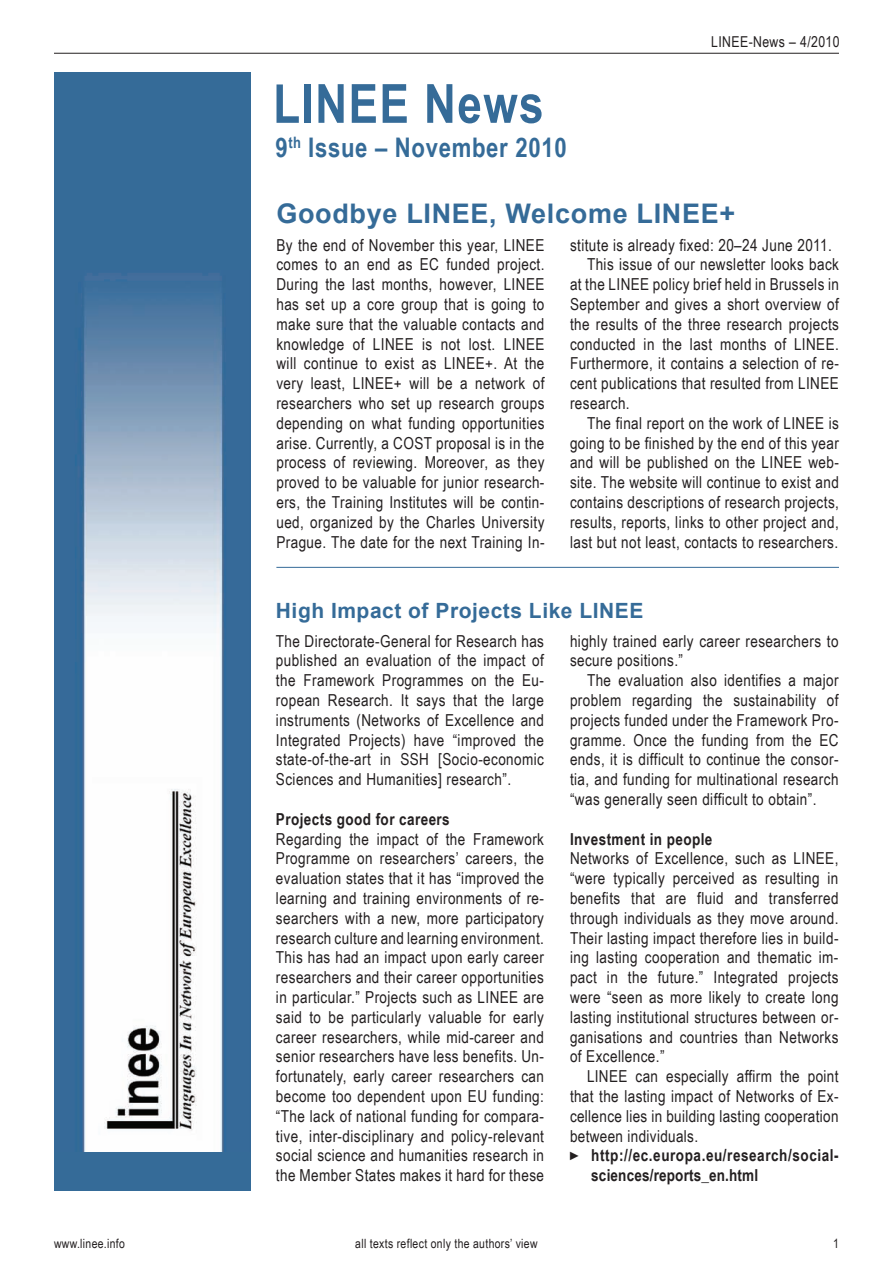
<style>
.page{position:relative;width:893px;height:1263px;background:#fff}
.page>*{position:absolute;margin:0;border:0;box-sizing:border-box;transform-origin:0 0}
.t1{font:700 54px "Arial Narrow";letter-spacing:.025em;color:#356b98}
.t2{font:700 27px "Arial";letter-spacing:.025em;color:#356b98}
.t3{font:700 27px "Arial Narrow";letter-spacing:.025em;color:#356b98}
.t4{font:700 21px "Arial";letter-spacing:.025em;color:#356b98}
.t5{font:16.5px/19.8px "Arial Narrow";letter-spacing:.025em;color:#231f20;text-align:justify}
.t6{font:700 16.5px "Arial Narrow";letter-spacing:.025em;color:#231f20}
.t7{font:15px "Arial Narrow";letter-spacing:.025em;color:#231f20}
.t8{font:12.75px "Arial Narrow";letter-spacing:.025em;color:#231f20}
.s1{font-size:12px}
</style>
<div class="page">
<div style="left:54px;top:72px;width:197px;height:1119px;background:#356b98"></div>
<img style="left:75px;top:273px;width:149px;height:879px">
<hr style="left:276px;top:567px;width:563px;height:1px;background:#356b98">
<hr style="left:54px;top:53px;width:785px;height:1px;background:#231f20">
<h1 class="t1" style="left:273px;top:63px;width:272px">LINEE News</h1>
<h2 class="t3" style="left:275px;top:127px;width:293px">9<sup>th</sup> Issue – November 2010</h2>
<p class="t7" style="left:711px;top:30px;width:130px">LINEE-News – 4/2010</p>
<h2 class="t2" style="left:276px;top:196px;width:460px">Goodbye LINEE, Welcome LINEE+</h2>
<p class="t5" style="left:276px;top:234px;width:270px">By the end of November this year, LINEE comes to an end as EC funded project.<br>During the last months, however, LINEE has set up a core group that is going to make sure that the valuable contacts and knowledge of LINEE is not lost. LINEE will continue to exist as LINEE+. At the very least, LINEE+ will be a network of researchers who set up research groups depending on what funding opportunities arise. Currently, a COST proposal is in the process of reviewing. Moreover, as they proved to be valuable for junior research&shy;ers, the Training Institutes will be contin&shy;ued, organized by the Charles University Prague. The date for the next Training In-</p>
<p class="t5" style="left:570px;top:234px;width:263px">stitute is already fixed: 20–24 June 2011.</p>
<p class="t5" style="left:587px;top:254px;width:253px">This issue of our newsletter looks back</p>
<p class="t5" style="left:570px;top:274px;width:270px">at the LINEE policy brief held in Brussels in</p>
<p class="t5" style="left:570px;top:294px;width:270px">September and gives a short overview of</p>
<p class="t5" style="left:570px;top:313px;width:270px">the results of the three research projects</p>
<p class="t5" style="left:570px;top:333px;width:270px">conducted in the last months of LINEE.</p>
<p class="t5" style="left:570px;top:353px;width:270px">Furthermore, it contains a selection of re-</p>
<p class="t5" style="left:570px;top:373px;width:270px">cent publications that resulted from LINEE</p>
<p class="t5" style="left:570px;top:393px;width:61px">research.</p>
<p class="t5" style="left:587px;top:412px;width:253px">The final report on the work of LINEE is</p>
<p class="t5" style="left:570px;top:432px;width:270px">going to be finished by the end of this year</p>
<p class="t5" style="left:570px;top:452px;width:270px">and will be published on the LINEE web-</p>
<p class="t5" style="left:570px;top:472px;width:270px">site. The website will continue to exist and</p>
<p class="t5" style="left:570px;top:492px;width:270px">contains descriptions of research projects,</p>
<p class="t5" style="left:570px;top:511px;width:270px">results, reports, links to other project and,</p>
<p class="t5" style="left:570px;top:531px;width:270px">last but not least, contacts to researchers.</p>
<p class="t4" style="left:276px;top:597px;width:369px">High Impact of Projects Like LINEE</p>
<p class="t5" style="left:276px;top:630px;width:270px">The Directorate-General for Research has published an evaluation of the impact of the Framework Programmes on the Eu&shy;ropean Research. It says that the large instruments (Networks of Excellence and Integrated Projects) have “improved the state-of-the-art in SSH [Socio-economic Sciences and Humanities] research”.</p>
<p class="t6" style="left:276px;top:806px;width:175px">Projects good for careers</p>
<p class="t5" style="left:276px;top:828px;width:270px">Regarding the impact of the Framework Programme on researchers’ careers, the evaluation states that it has “improved the learning and training environments of re&shy;searchers with a new, more participatory research culture and learning environment.<br>This has had an impact upon early career researchers and their career opportunities in particular.” Projects such as LINEE are said to be particularly valuable for early career researchers, while mid-career and senior researchers have less benefits. Un&shy;fortunately, early career researchers can become too dependent upon EU funding: “The lack of national funding for compara&shy;tive, inter-disciplinary and policy-relevant social science and humanities research in the Member States makes it hard for these</p>
<p class="t5" style="left:570px;top:630px;width:270px">highly trained early career researchers to secure positions.”</p>
<p class="t5" style="left:570px;top:670px;width:270px;text-indent:17px">The evaluation also identifies a major problem regarding the sustainability of projects funded under the Framework Pro&shy;gramme. Once the funding from the EC ends, it is difficult to continue the consor&shy;tia, and funding for multinational research “was generally seen difficult to obtain”.</p>
<p class="t6" style="left:570px;top:826px;width:144px">Investment in people</p>
<p class="t5" style="left:570px;top:848px;width:270px">Networks of Excellence, such as LINEE, “were typically perceived as resulting in benefits that are fluid and transferred through individuals as they move around.<br>Their lasting impact therefore lies in build&shy;ing lasting cooperation and thematic im&shy;pact in the future.” Integrated projects were “seen as more likely to create long lasting institutional structures between or&shy;ganisations and countries than Networks of Excellence.”</p>
<p class="t5" style="left:587px;top:1066px;width:253px">LINEE can especially affirm the point</p>
<p class="t5" style="left:570px;top:1086px;width:270px">that the lasting impact of Networks of Ex-</p>
<p class="t5" style="left:570px;top:1105px;width:270px">cellence lies in building lasting cooperation</p>
<p class="t5" style="left:570px;top:1125px;width:130px">between individuals.</p>
<p class="t6" style="left:570px;top:1143px;width:270px"><span class="s1">►</span> http://ec.europa.eu/research/social-</p>
<p class="t6" style="left:591px;top:1163px;width:168px">sciences/reports_en.html</p>
<p class="t8" style="left:54px;top:1234px;width:72px">www.linee.info</p>
<p class="t8" style="left:355px;top:1234px;width:184px">all texts reflect only the authors’ view</p>
<p class="t8" style="left:833px;top:1234px;width:7px">1</p>
</div>
